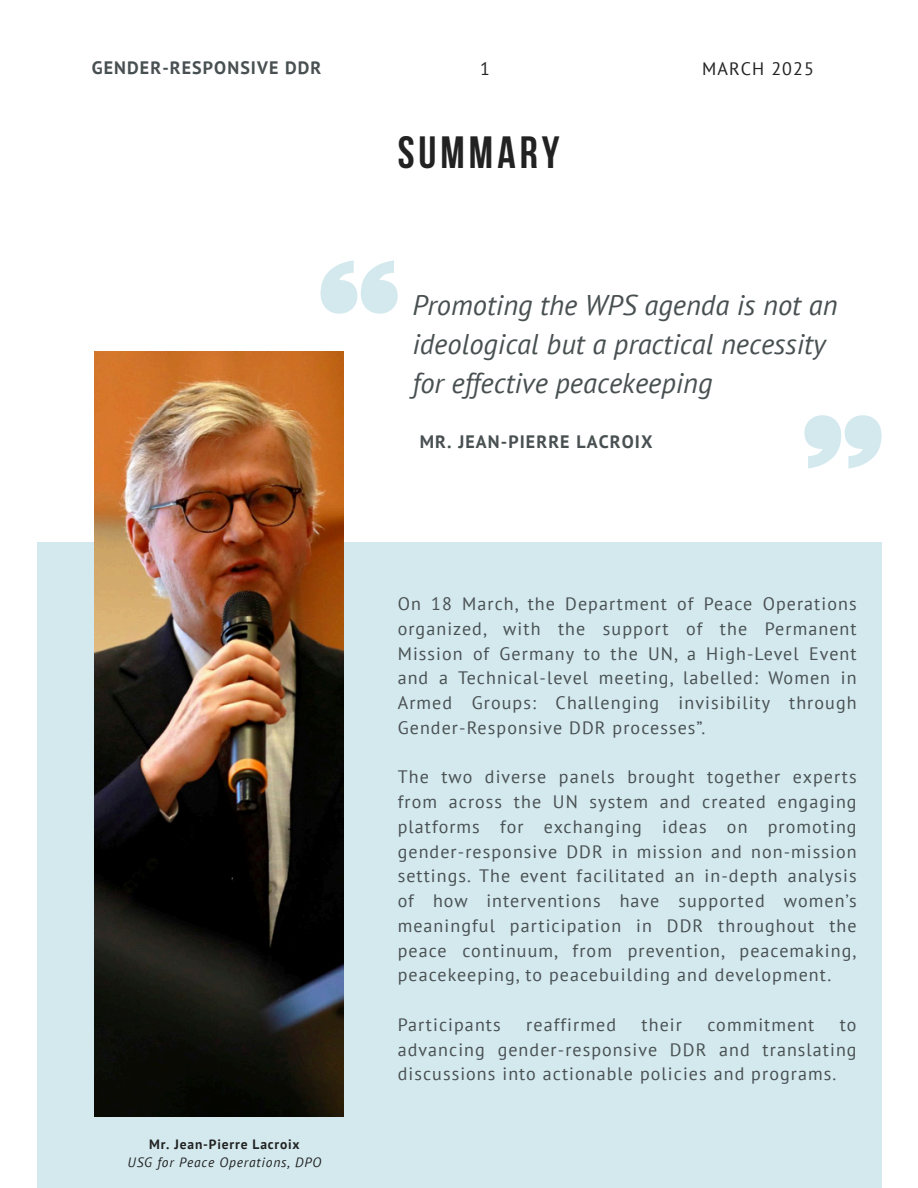
<style>
.page{position:relative;width:918px;height:1188px;background:#fff}
.page>*{position:absolute;margin:0;border:0;box-sizing:border-box;transform-origin:0 0}
.t1{font:700 45px "Bebas Neue";letter-spacing:.09em;color:#222}
.t2{font:italic 28.5px/39.3px "PT Sans";color:#495052}
.t3{font:18px/24.8px "PT Sans";letter-spacing:.06em;color:#495052;text-align:justify}
.t4{font:700 18px "PT Sans";letter-spacing:.06em;color:#495052}
.t5{font:18px "PT Sans";letter-spacing:.06em;color:#222}
.t6{font:italic 13.5px "PT Sans";letter-spacing:.06em;color:#222}
.t7{font:700 13.5px "PT Sans";letter-spacing:.06em;color:#222}
</style>
<div class="page">
<svg style="left:804px;top:415px;width:78px;height:54px"></svg>
<svg style="left:321px;top:260px;width:77px;height:54px"></svg>
<div style="left:37px;top:543px;width:845px;height:645px;background:#d3e9ee"></div>
<img style="left:94px;top:352px;width:249px;height:765px">
<p class="t4" style="left:92px;top:56px;width:231px">GENDER-RESPONSIVE DDR</p>
<h4 class="t5" style="left:480px;top:57px;width:11px">1</h4>
<h3 class="t5" style="left:702px;top:57px;width:113px">MARCH 2025</h3>
<h2 class="t1" style="left:398px;top:134px;width:163px">SUMMARY</h2>
<p class="t2" style="left:412px;top:284px;width:427px">Promoting the WPS agenda is not an ideological but a practical necessity for effective peacekeeping</p>
<h1 class="t4" style="left:420px;top:429px;width:234px">MR. JEAN-PIERRE LACROIX</h1>
<p class="t7" style="left:149px;top:1135px;width:152px">Mr. Jean-Pierre Lacroix</p>
<p class="t6" style="left:128px;top:1153px;width:195px">USG for Peace Operations, DPO</p>
<h3 class="t3" style="left:398px;top:591px;width:460px">On 18 March, the Department of Peace Operations organized, with the support of the Permanent Mission of Germany to the UN, a High-Level Event and a Technical-level meeting, labelled: Women in Armed Groups: Challenging invisibility through Gender-Responsive DDR processes”.</h3>
<p class="t3" style="left:398px;top:764px;width:460px">The two diverse panels brought together experts from across the UN system and created engaging platforms for exchanging ideas on promoting gender-responsive DDR in mission and non-mission settings. The event facilitated an in-depth analysis of how interventions have supported women’s meaningful participation in DDR throughout the peace continuum, from prevention, peacemaking, peacekeeping, to peacebuilding and development.</p>
<h5 class="t3" style="left:398px;top:1012px;width:104px">Participants</h5>
<h5 class="t3" style="left:526px;top:1012px;width:91px">reaffirmed</h5>
<h5 class="t3" style="left:642px;top:1012px;width:42px">their</h5>
<h5 class="t3" style="left:707px;top:1012px;width:108px">commitment</h5>
<h5 class="t3" style="left:398px;top:1012px;width:460px;text-indent:442px">to advancing gender-responsive DDR and translating discussions into actionable policies and programs.</h5>
</div>
